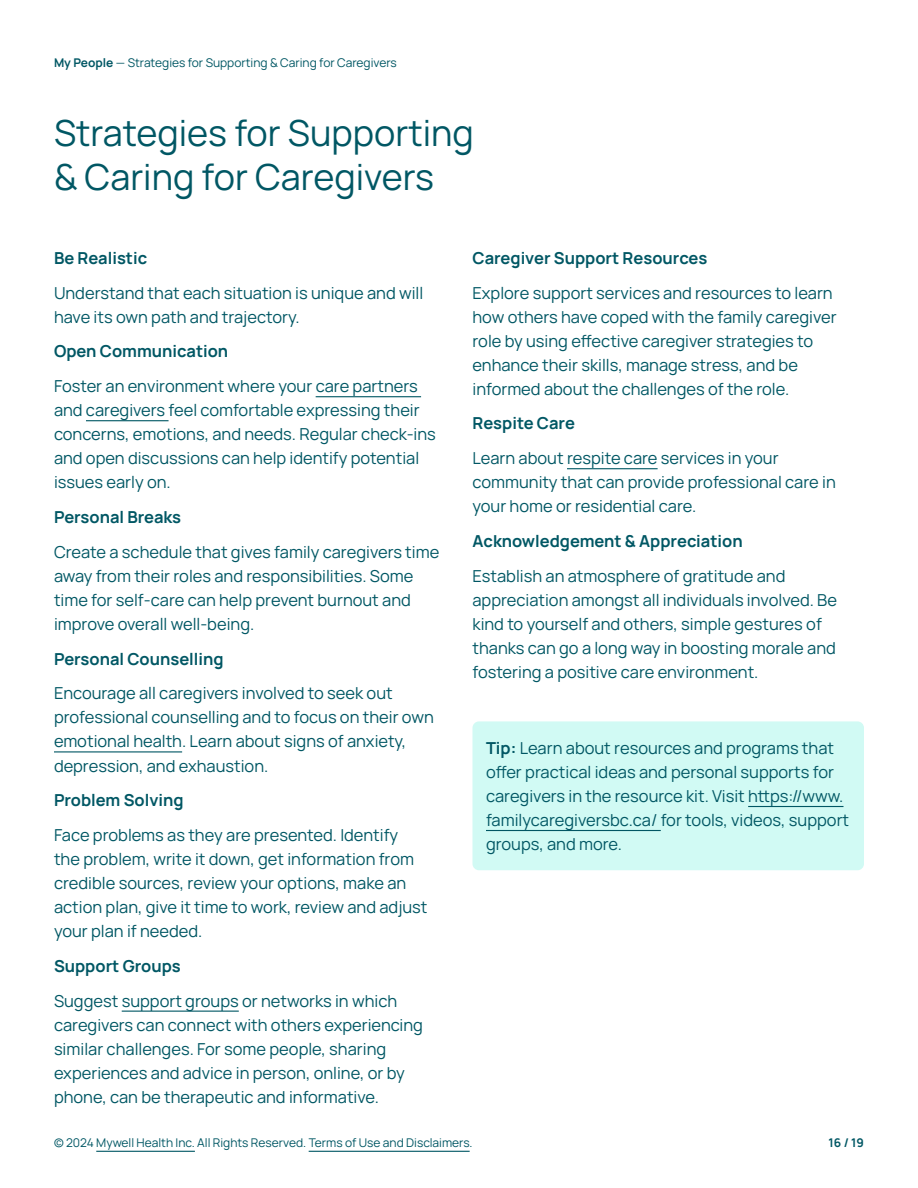
<style>
.page{position:relative;width:918px;height:1188px;background:#fff}
.page>*{position:absolute;margin:0;border:0;box-sizing:border-box;transform-origin:0 0}
.t1{font:36px/43.2px "Manrope";color:#015764}
.t2{font:16.5px/24px "Manrope";color:#015764}
.t3{font:700 16.5px "Manrope";color:#015764}
.t4{font:12px "Manrope";color:#015764}
.t5{font:700 12px "Manrope";color:#015764}
.s1{font-weight:700}
</style>
<div class="page">
<hr style="left:96px;top:1151px;width:99px;height:1px;background:#015764">
<hr style="left:309px;top:1151px;width:161px;height:1px;background:#015764">
<hr style="left:316px;top:396px;width:105px;height:1px;background:#015764">
<hr style="left:86px;top:420px;width:83px;height:1px;background:#015764">
<hr style="left:54px;top:751px;width:128px;height:1px;background:#015764">
<hr style="left:122px;top:1011px;width:117px;height:1px;background:#015764">
<hr style="left:567px;top:468px;width:91px;height:1px;background:#015764">
<div style="left:473px;top:721px;width:391px;height:149px;background:#d1faf4;border-radius:6px"></div>
<hr style="left:748px;top:806px;width:95px;height:1px;background:#015764">
<hr style="left:486px;top:830px;width:175px;height:1px;background:#015764">
<p class="t4" style="left:54px;top:54px;width:344px"><span class="s1">My People</span> — Strategies for Supporting &amp; Caring for Caregivers</p>
<h1 class="t1" style="left:54px;top:110px;width:421px">Strategies for Supporting &amp; Caring for Caregivers</h1>
<p class="t3" style="left:54px;top:246px;width:95px">Be Realistic</p>
<p class="t2" style="left:54px;top:280px;width:371px">Understand that each situation is unique and will have its own path and trajectory.</p>
<p class="t3" style="left:54px;top:340px;width:176px">Open Communication</p>
<p class="t2" style="left:54px;top:374px;width:383px">Foster an environment where your care partners and caregivers feel comfortable expressing their concerns, emotions, and needs. Regular check-ins and open discussions can help identify potential issues early on.</p>
<p class="t3" style="left:54px;top:505px;width:129px">Personal Breaks</p>
<p class="t2" style="left:54px;top:539px;width:387px">Create a schedule that gives family caregivers time away from their roles and responsibilities. Some time for self-care can help prevent burnout and improve overall well-being.</p>
<p class="t3" style="left:54px;top:647px;width:171px">Personal Counselling</p>
<p class="t2" style="left:54px;top:681px;width:381px">Encourage all caregivers involved to seek out professional counselling and to focus on their own emotional health. Learn about signs of anxiety, depression, and exhaustion.</p>
<p class="t3" style="left:54px;top:789px;width:131px">Problem Solving</p>
<p class="t2" style="left:54px;top:822px;width:375px">Face problems as they are presented. Identify the problem, write it down, get information from credible sources, review your options, make an action plan, give it time to work, review and adjust your plan if needed.</p>
<p class="t3" style="left:54px;top:954px;width:128px">Support Groups</p>
<p class="t2" style="left:54px;top:988px;width:371px">Suggest support groups or networks in which caregivers can connect with others experiencing similar challenges. For some people, sharing experiences and advice in person, online, or by phone, can be therapeutic and informative.</p>
<p class="t3" style="left:472px;top:246px;width:236px">Caregiver Support Resources</p>
<p class="t2" style="left:472px;top:280px;width:366px">Explore support services and resources to learn how others have coped with the family caregiver role by using effective caregiver strategies to enhance their skills, manage stress, and be informed about the challenges of the role.</p>
<p class="t3" style="left:472px;top:412px;width:104px">Respite Care</p>
<p class="t2" style="left:472px;top:446px;width:365px">Learn about respite care services in your community that can provide professional care in your home or residential care.</p>
<p class="t3" style="left:472px;top:529px;width:272px">Acknowledgement &amp; Appreciation</p>
<p class="t2" style="left:472px;top:563px;width:366px">Establish an atmosphere of gratitude and appreciation amongst all individuals involved. Be kind to yourself and others, simple gestures of thanks can go a long way in boosting morale and fostering a positive care environment.</p>
<p class="t2" style="left:486px;top:735px;width:365px"><span class="s1">Tip:</span> Learn about resources and programs that offer practical ideas and personal supports for caregivers in the resource kit. Visit https://www. familycaregiversbc.ca/ for tools, videos, support groups, and more.</p>
<p class="t4" style="left:54px;top:1134px;width:420px">© 2024 Mywell Health Inc. All Rights Reserved. Terms of Use and Disclaimers.</p>
<p class="t5" style="left:829px;top:1134px;width:37px">16 / 19</p>
</div>
